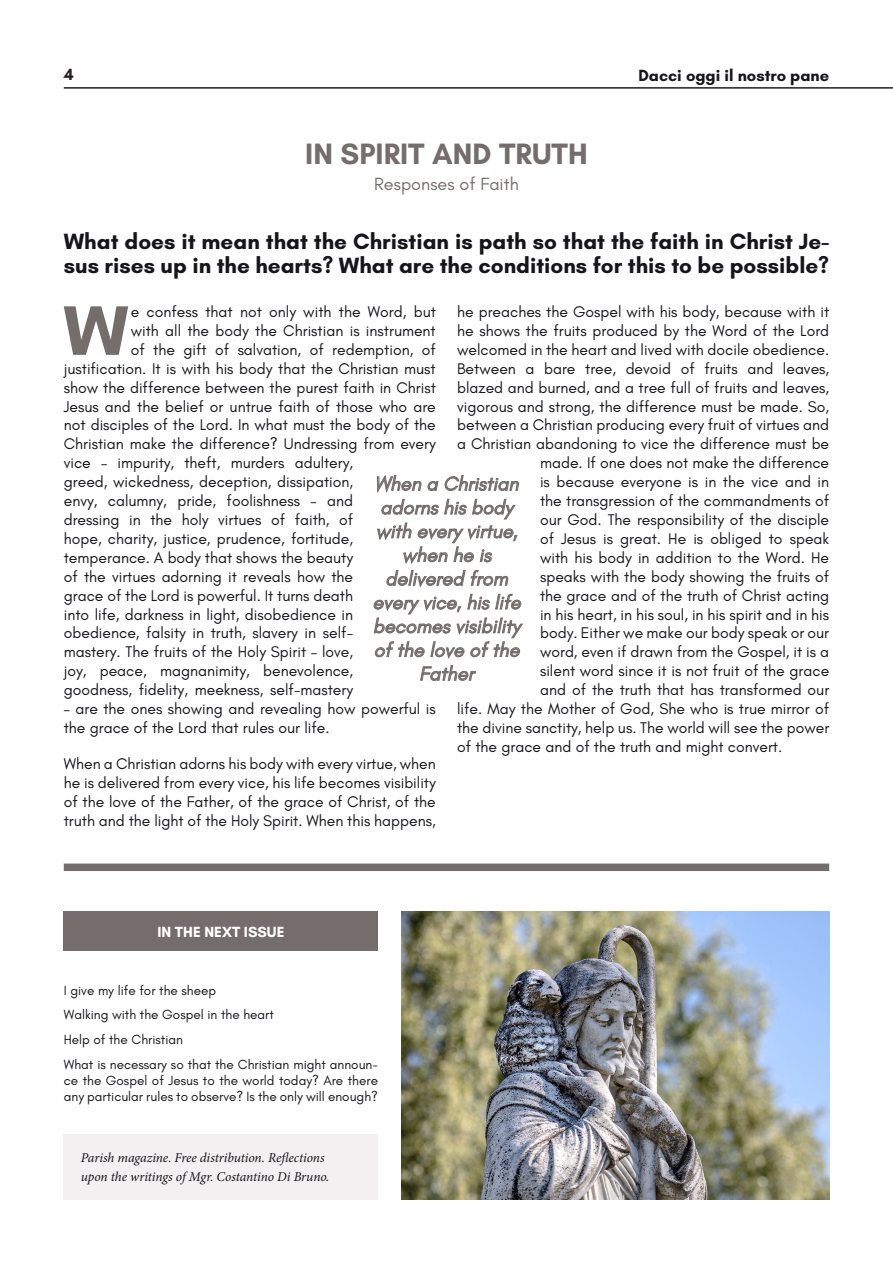
<style>
.page{position:relative;width:893px;height:1263px;background:#fff}
.page>*{position:absolute;margin:0;border:0;box-sizing:border-box;transform-origin:0 0}
.Paragrafo_con_capole{font:700 71.4px "Glacial Indifference";color:#746d6b}
.Titolo_rubrica{font:700 30px "Glacial Indifference";color:#746d6b}
.Titolo_testo{font:700 22.5px/24px "Glacial Indifference";color:#16151a}
.Occhiello{font:italic 19.8px/23.7px "Glacial Indifference";color:#746d6b;text-align:center}
.Titolo_testo-2{font:18px "Glacial Indifference";color:#746d6b}
.Titolo_testo-3{font:700 16.5px "Glacial Indifference";color:#16151a}
.t1{font:700 16.5px "Glacial Indifference";color:#231f20}
.Paragrafo_senza_capo{font:15.75px/18.9px "Glacial Indifference";color:#16151a;text-align:justify}
.Paragrafo_con_capole-2{font:15.75px/18.9px "Glacial Indifference";color:#16151a}
.Titolo_con_sfondo{font:700 15px "Glacial Indifference";color:#fff}
.Testo_piccolo{font:13.5px/16.2px "Glacial Indifference";color:#16151a;text-align:justify}
.Serif_italic{font:italic 13.5px "Minion Pro";letter-spacing:-.01em;color:#16151a}
</style>
<div class="page">
<hr style="left:64px;top:87px;width:829px;height:2px;background:#231f20">
<svg style="left:373px;top:475px;width:150px;height:183px"></svg>
<svg style="left:420px;top:665px;width:56px;height:16px"></svg>
<div style="left:64px;top:1134px;width:314px;height:65px;background:#f3f0f1"></div>
<div style="left:64px;top:863px;width:765px;height:8px;background:#746d6b"></div>
<div style="left:64px;top:911px;width:314px;height:39px;background:#746d6b"></div>
<img style="left:401px;top:911px;width:428px;height:288px">
<p class="t1" style="left:64px;top:65px;width:11px">4</p>
<p class="Titolo_rubrica" style="left:305px;top:135px;width:284px">IN SPIRIT AND TRUTH</p>
<p class="Titolo_testo-2" style="left:374px;top:173px;width:146px">Responses of Faith</p>
<p class="Titolo_testo-3" style="left:638px;top:65px;width:192px">Dacci oggi il nostro pane</p>
<p class="Titolo_testo" style="left:64px;top:229px;width:767px">What does it mean that the Christian is path so that the faith in Christ Je&shy;sus rises up in the hearts? What are the conditions for this to be possible?</p>
<p class="Paragrafo_con_capole" style="left:63px;top:286px;width:67px">W</p>
<p class="Paragrafo_con_capole-2" style="left:131px;top:303px;width:307px">e confess that not only with the Word, but</p>
<p class="Paragrafo_senza_capo" style="left:457px;top:303px;width:374px">he preaches the Gospel with his body, because with it</p>
<p class="Paragrafo_senza_capo" style="left:457px;top:321px;width:374px">he shows the fruits produced by the Word of the Lord</p>
<p class="Paragrafo_senza_capo" style="left:457px;top:340px;width:374px">welcomed in the heart and lived with docile obedience.</p>
<p class="Paragrafo_senza_capo" style="left:457px;top:359px;width:374px">Between a bare tree, devoid of fruits and leaves,</p>
<p class="Paragrafo_senza_capo" style="left:457px;top:378px;width:374px">blazed and burned, and a tree full of fruits and leaves,</p>
<p class="Paragrafo_senza_capo" style="left:457px;top:397px;width:373px">vigorous and strong, the difference must be made. So,</p>
<p class="Paragrafo_senza_capo" style="left:457px;top:416px;width:374px">between a Christian producing every fruit of virtues and</p>
<p class="Paragrafo_senza_capo" style="left:457px;top:435px;width:374px">a Christian abandoning to vice the difference must be</p>
<p class="Paragrafo_senza_capo" style="left:540px;top:454px;width:291px">made. If one does not make the difference</p>
<p class="Paragrafo_senza_capo" style="left:540px;top:473px;width:291px">is because everyone is in the vice and in</p>
<p class="Paragrafo_senza_capo" style="left:540px;top:492px;width:291px">the transgression of the commandments of</p>
<p class="Paragrafo_senza_capo" style="left:540px;top:510px;width:291px">our God. The responsibility of the disciple</p>
<p class="Paragrafo_senza_capo" style="left:540px;top:529px;width:291px">of Jesus is great. He is obliged to speak</p>
<p class="Paragrafo_senza_capo" style="left:540px;top:548px;width:291px">with his body in addition to the Word. He</p>
<p class="Paragrafo_senza_capo" style="left:540px;top:567px;width:291px">speaks with the body showing the fruits of</p>
<p class="Paragrafo_senza_capo" style="left:540px;top:586px;width:291px">the grace and of the truth of Christ acting</p>
<p class="Paragrafo_senza_capo" style="left:540px;top:605px;width:291px">in his heart, in his soul, in his spirit and in his</p>
<p class="Paragrafo_senza_capo" style="left:540px;top:624px;width:291px">body. Either we make our body speak or our</p>
<p class="Paragrafo_senza_capo" style="left:540px;top:643px;width:291px">word, even if drawn from the Gospel, it is a</p>
<p class="Paragrafo_senza_capo" style="left:540px;top:662px;width:291px">silent word since it is not fruit of the grace</p>
<p class="Paragrafo_senza_capo" style="left:540px;top:681px;width:291px">and of the truth that has transformed our</p>
<p class="Paragrafo_senza_capo" style="left:457px;top:699px;width:374px">life. May the Mother of God, She who is true mirror of</p>
<p class="Paragrafo_senza_capo" style="left:457px;top:718px;width:374px">the divine sanctity, help us. The world will see the power</p>
<p class="Paragrafo_senza_capo" style="left:457px;top:737px;width:327px">of the grace and of the truth and might convert.</p>
<p class="Paragrafo_con_capole-2" style="left:131px;top:321px;width:307px">with all the body the Christian is instrument</p>
<p class="Paragrafo_con_capole-2" style="left:131px;top:340px;width:307px">of the gift of salvation, of redemption, of</p>
<p class="Paragrafo_con_capole-2" style="left:64px;top:359px;width:373px">justification. It is with his body that the Christian must</p>
<p class="Paragrafo_con_capole-2" style="left:64px;top:378px;width:374px">show the difference between the purest faith in Christ</p>
<p class="Paragrafo_con_capole-2" style="left:64px;top:397px;width:374px">Jesus and the belief or untrue faith of those who are</p>
<p class="Paragrafo_con_capole-2" style="left:64px;top:416px;width:374px">not disciples of the Lord. In what must the body of the</p>
<p class="Paragrafo_con_capole-2" style="left:64px;top:435px;width:374px">Christian make the difference? Undressing from every</p>
<p class="Paragrafo_con_capole-2" style="left:64px;top:454px;width:291px">vice – impurity, theft, murders adultery,</p>
<p class="Paragrafo_con_capole-2" style="left:64px;top:473px;width:291px">greed, wickedness, deception, dissipation,</p>
<p class="Paragrafo_con_capole-2" style="left:64px;top:492px;width:291px">envy, calumny, pride, foolishness – and</p>
<p class="Paragrafo_con_capole-2" style="left:64px;top:510px;width:291px">dressing in the holy virtues of faith, of</p>
<p class="Paragrafo_con_capole-2" style="left:64px;top:529px;width:291px">hope, charity, justice, prudence, fortitude,</p>
<p class="Paragrafo_con_capole-2" style="left:64px;top:548px;width:291px">temperance. A body that shows the beauty</p>
<p class="Paragrafo_con_capole-2" style="left:64px;top:567px;width:291px">of the virtues adorning it reveals how the</p>
<p class="Paragrafo_con_capole-2" style="left:64px;top:586px;width:291px">grace of the Lord is powerful. It turns death</p>
<p class="Paragrafo_con_capole-2" style="left:64px;top:605px;width:291px">into life, darkness in light, disobedience in</p>
<p class="Paragrafo_con_capole-2" style="left:64px;top:624px;width:291px">obedience, falsity in truth, slavery in self-</p>
<p class="Paragrafo_con_capole-2" style="left:64px;top:643px;width:291px">mastery. The fruits of the Holy Spirit – love,</p>
<p class="Paragrafo_con_capole-2" style="left:64px;top:662px;width:291px">joy, peace, magnanimity, benevolence,</p>
<p class="Paragrafo_con_capole-2" style="left:64px;top:681px;width:291px">goodness, fidelity, meekness, self-mastery</p>
<p class="Paragrafo_con_capole-2" style="left:64px;top:699px;width:374px">– are the ones showing and revealing how powerful is the grace of the Lord that rules our life.</p>
<p class="Paragrafo_senza_capo" style="left:64px;top:754px;width:374px">When a Christian adorns his body with every virtue, when he is delivered from every vice, his life becomes visibility of the love of the Father, of the grace of Christ, of the truth and the light of the Holy Spirit. When this happens,</p>
<p class="Occhiello" style="left:372px;top:472px;width:150px">When a Christian adorns his body with every virtue, when he is delivered from every vice, his life becomes visibility of the love of the<br>Father</p>
<p class="Titolo_con_sfondo" style="left:157px;top:922px;width:129px">IN THE NEXT ISSUE</p>
<p class="Testo_piccolo" style="left:64px;top:982px;width:154px">I give my life for the sheep</p>
<p class="Testo_piccolo" style="left:64px;top:1007px;width:212px">Walking with the Gospel in the heart</p>
<p class="Testo_piccolo" style="left:64px;top:1031px;width:121px">Help of the Christian</p>
<p class="Testo_piccolo" style="left:64px;top:1056px;width:316px">What is necessary so that the Christian might announ&shy;ce the Gospel of Jesus to the world today? Are there any particular rules to observe? Is the only will enough?</p>
<p class="Serif_italic" style="left:81px;top:1148px;width:245px">Parish magazine. Free distribution. Reflections</p>
<p class="Serif_italic" style="left:81px;top:1167px;width:250px">upon the writings of Mgr. Costantino Di Bruno.</p>
</div>
